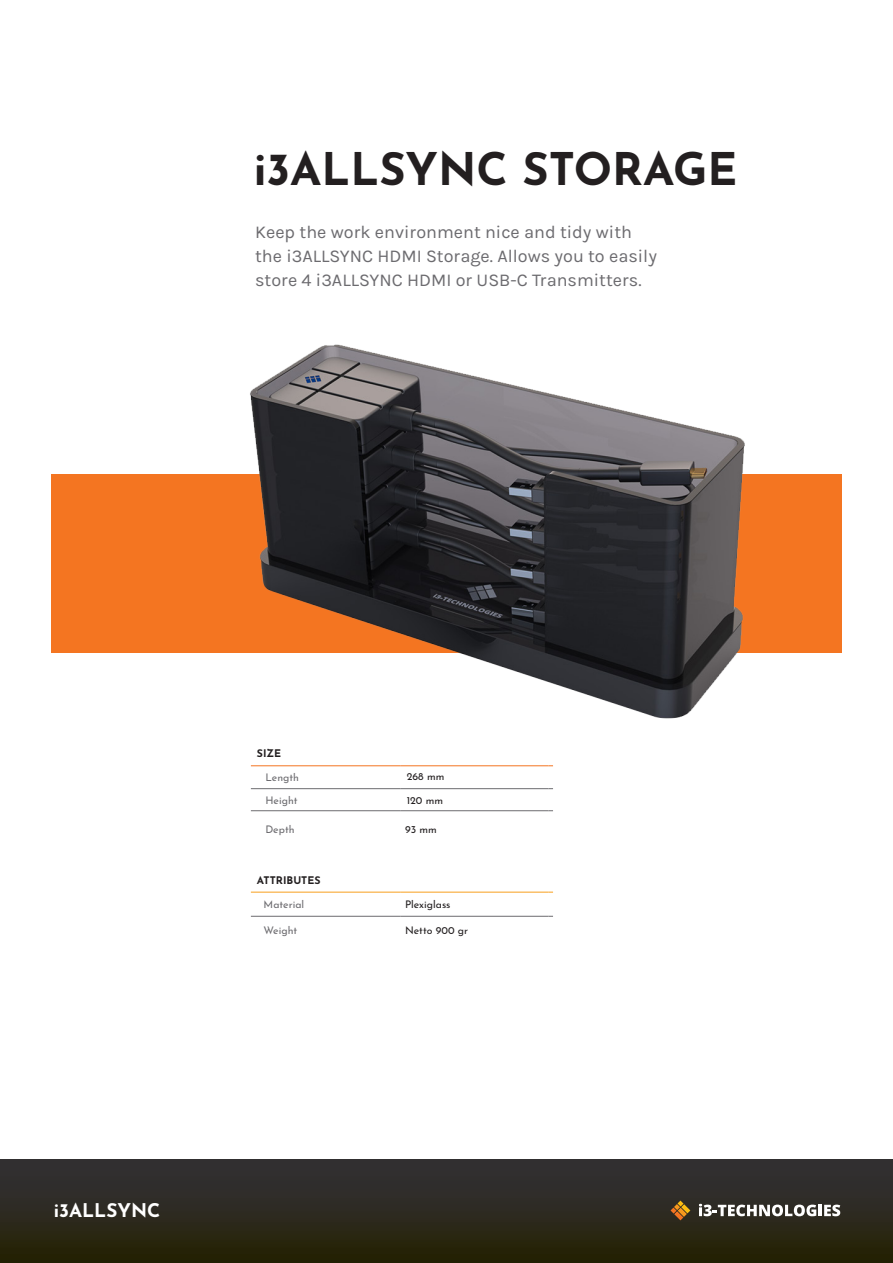
<style>
.page{position:relative;width:893px;height:1263px;background:#fff}
.page>*{position:absolute;margin:0;border:0;box-sizing:border-box;transform-origin:0 0}
.Product_Header{font:700 45px "Josefin Sans";color:#231f20}
.t1{font:700 18.9px "Josefin Sans";color:#fff}
.Product_intro{font:18px/24px "Karla";color:#6c6b6f}
.TXT_Table{font:10.5px "Josefin Sans";color:#231f20}
.Table_specs{font:10.5px "Josefin Sans";color:#6c6b6f}
.Header_Cells{font:700 10.5px "Josefin Sans";color:#231f20}
</style>
<div class="page">
<div style="left:0;top:1159px;width:893px;height:104px;background:linear-gradient(to bottom,#333138,#252205)"></div>
<svg style="left:670px;top:1200px;width:20px;height:20px"></svg>
<svg style="left:699px;top:1204px;width:141px;height:20px"></svg>
<hr style="left:251px;top:765px;width:150px;height:1px;background:#f47521">
<hr style="left:251px;top:788px;width:150px;height:1px;background:#6c6b6f">
<hr style="left:401px;top:765px;width:148px;height:1px;background:#f47521">
<hr style="left:401px;top:788px;width:148px;height:1px;background:#6c6b6f">
<hr style="left:251px;top:810px;width:150px;height:1px;background:#6c6b6f">
<hr style="left:401px;top:810px;width:148px;height:1px;background:#6c6b6f">
<hr style="left:251px;top:892px;width:150px;height:1px;background:#f89f1c">
<hr style="left:401px;top:892px;width:148px;height:1px;background:#f89f1c">
<hr style="left:401px;top:916px;width:148px;height:1px;background:#6c6b6f">
<hr style="left:251px;top:916px;width:150px;height:1px;background:#6c6b6f">
<img style="left:51px;top:344px;width:777px;height:375px">
<p class="Product_Header" style="left:254px;top:129px;width:485px">i3ALLSYNC STORAGE</p>
<p class="Product_intro" style="left:255px;top:220px;width:403px">Keep the work environment nice and tidy with the i3ALLSYNC HDMI Storage. Allows you to easily store 4 i3ALLSYNC HDMI or USB-C Transmitters.</p>
<p class="Header_Cells" style="left:257px;top:744px;width:26px">SIZE</p>
<p class="Table_specs" style="left:265px;top:769px;width:35px">Length</p>
<p class="TXT_Table" style="left:407px;top:767px;width:39px">268 mm</p>
<p class="Table_specs" style="left:265px;top:791px;width:34px">Height</p>
<p class="TXT_Table" style="left:407px;top:791px;width:38px">120 mm</p>
<p class="Table_specs" style="left:265px;top:821px;width:31px">Depth</p>
<p class="TXT_Table" style="left:405px;top:821px;width:33px">93 mm</p>
<p class="Header_Cells" style="left:257px;top:871px;width:65px">ATTRIBUTES</p>
<p class="Table_specs" style="left:264px;top:896px;width:42px">Material</p>
<p class="TXT_Table" style="left:405px;top:896px;width:47px">Plexiglass</p>
<p class="Table_specs" style="left:264px;top:921px;width:35px">Weight</p>
<p class="TXT_Table" style="left:405px;top:921px;width:65px">Netto 900 gr</p>
<p class="t1" style="left:54px;top:1194px;width:108px">i3ALLSYNC</p>
</div>
